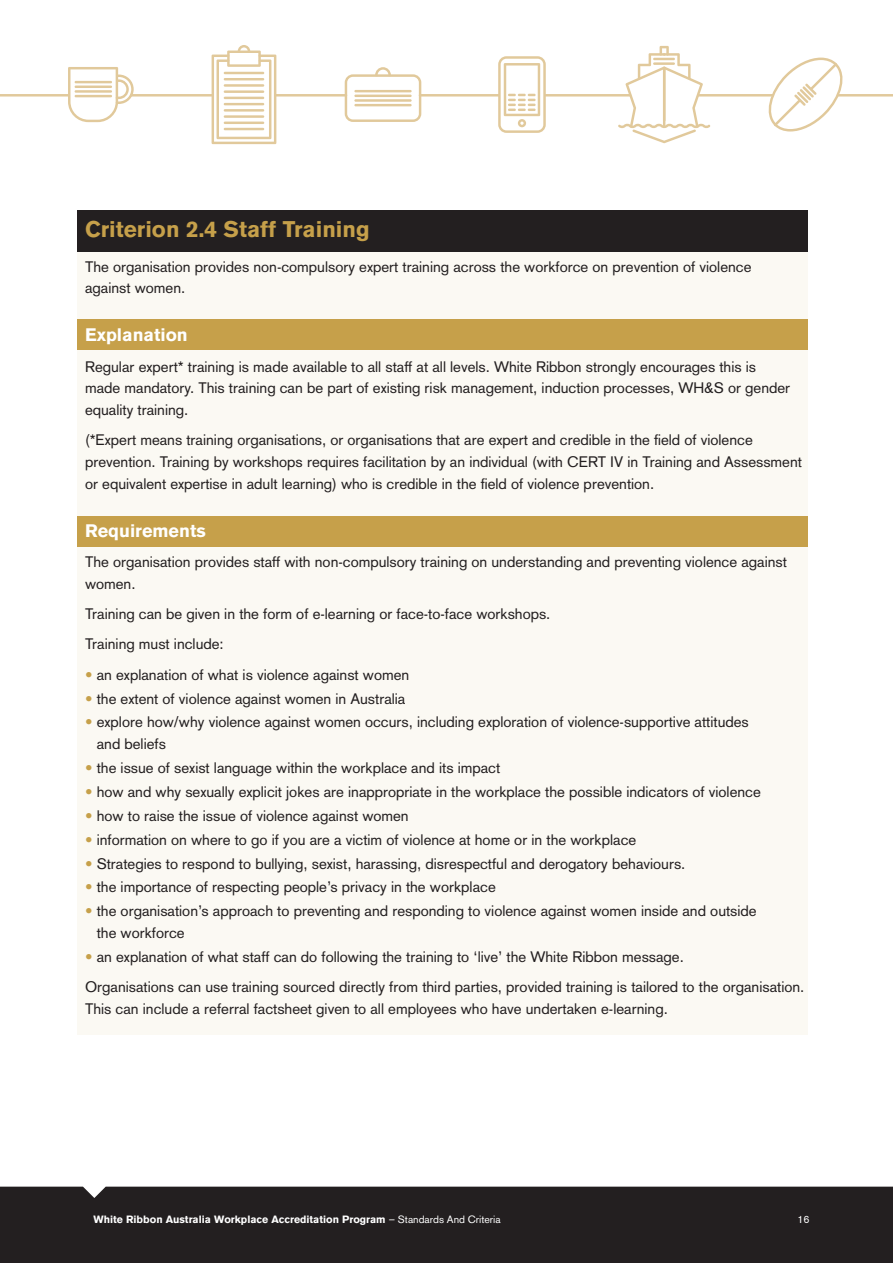
<style>
.page{position:relative;width:893px;height:1263px;background:#fff}
.page>*{position:absolute;margin:0;border:0;box-sizing:border-box;transform-origin:0 0}
.t1{font:700 22.5px "Akzidenz Grotesk BQ";color:#c6a04a}
.t2{font:700 18px "Akzidenz Grotesk BQ";color:#fff}
.t3{font:15px/21.8px "Akzidenz Grotesk";color:#231f20}
.t4{font:700 10.5px "Akzidenz Grotesk BQ";color:#fff}
.t5{font:10.5px "Akzidenz Grotesk BQ";color:#fff}
.s1{color:#c6a04a}
.s2{font-weight:400}
</style>
<div class="page">
<hr style="left:130px;top:94px;width:84px;height:3px;background:#e1c99b">
<hr style="left:274px;top:94px;width:73px;height:3px;background:#e1c99b">
<hr style="left:544px;top:94px;width:87px;height:3px;background:#e1c99b">
<hr style="left:697px;top:94px;width:77px;height:3px;background:#e1c99b">
<svg style="left:212px;top:45px;width:64px;height:99px"></svg>
<svg style="left:0;top:67px;width:134px;height:55px"></svg>
<hr style="left:75px;top:81px;width:37px;height:2px;background:#e1c99b">
<hr style="left:75px;top:86px;width:37px;height:2px;background:#e1c99b">
<hr style="left:75px;top:90px;width:37px;height:3px;background:#e1c99b">
<hr style="left:75px;top:95px;width:37px;height:2px;background:#e1c99b">
<svg style="left:618px;top:46px;width:92px;height:97px"></svg>
<svg style="left:763px;top:58px;width:130px;height:74px"></svg>
<svg style="left:345px;top:56px;width:201px;height:77px"></svg>
<hr style="left:354px;top:90px;width:58px;height:2px;background:#e1c99b">
<hr style="left:354px;top:95px;width:58px;height:2px;background:#e1c99b">
<hr style="left:354px;top:99px;width:58px;height:3px;background:#e1c99b">
<hr style="left:354px;top:104px;width:58px;height:2px;background:#e1c99b">
<div style="left:12px;top:1186px;width:869px;height:65px;background:#231f20"></div>
<div style="left:0;top:1186px;width:12px;height:77px;background:#231f20"></div>
<div style="left:881px;top:1186px;width:12px;height:77px;background:#231f20"></div>
<div style="left:0;top:1251px;width:893px;height:12px;background:#231f20"></div>
<div style="left:78px;top:242px;width:730px;height:191px;background:#fbf9f3"></div>
<div style="left:78px;top:429px;width:730px;height:605px;background:#fbf9f3"></div>
<div style="left:78px;top:210px;width:730px;height:42px;background:#231f20"></div>
<div style="left:78px;top:319px;width:730px;height:31px;background:#c6a04a"></div>
<div style="left:78px;top:516px;width:730px;height:30px;background:#c6a04a"></div>
<h1 class="t1" style="left:85px;top:216px;width:286px">Criterion 2.4 Staff Training</h1>
<p class="t3" style="left:85px;top:255px;width:668px">The organisation provides non-compulsory expert training across the workforce on prevention of violence against women.</p>
<p class="t2" style="left:85px;top:325px;width:104px">Explanation</p>
<p class="t3" style="left:85px;top:355px;width:707px">Regular expert* training is made available to all staff at all levels. White Ribbon strongly encourages this is made mandatory. This training can be part of existing risk management, induction processes, WH&amp;S or gender equality training.</p>
<p class="t3" style="left:85px;top:429px;width:718px">(*Expert means training organisations, or organisations that are expert and credible in the field of violence prevention. Training by workshops requires facilitation by an individual (with CERT IV in Training and Assessment or equivalent expertise in adult learning) who is credible in the field of violence prevention.</p>
<p class="t2" style="left:85px;top:520px;width:122px">Requirements</p>
<p class="t3" style="left:85px;top:551px;width:703px">The organisation provides staff with non-compulsory training on understanding and preventing violence against women.</p>
<p class="t3" style="left:85px;top:599px;width:467px;line-height:30.3px">Training can be given in the form of e-learning or face-to-face workshops.<br>Training must include:</p>
<p class="t3" style="left:85px;top:663px;width:326px"><span class="s1">•</span> an explanation of what is violence against women</p>
<p class="t3" style="left:85px;top:687px;width:322px"><span class="s1">•</span> the extent of violence against women in Australia</p>
<p class="t3" style="left:97px;top:711px;width:654px;text-indent:-12px"><span class="s1">•</span> explore how/why violence against women occurs, including exploration of violence-supportive attitudes and beliefs</p>
<p class="t3" style="left:85px;top:757px;width:417px"><span class="s1">•</span> the issue of sexist language within the workplace and its impact</p>
<p class="t3" style="left:85px;top:781px;width:677px"><span class="s1">•</span> how and why sexually explicit jokes are inappropriate in the workplace the possible indicators of violence</p>
<p class="t3" style="left:85px;top:805px;width:325px"><span class="s1">•</span> how to raise the issue of violence against women</p>
<p class="t3" style="left:85px;top:828px;width:553px"><span class="s1">•</span> information on where to go if you are a victim of violence at home or in the workplace</p>
<p class="t3" style="left:85px;top:852px;width:602px"><span class="s1">•</span> Strategies to respond to bullying, sexist, harassing, disrespectful and derogatory behaviours.</p>
<p class="t3" style="left:85px;top:876px;width:412px"><span class="s1">•</span> the importance of respecting people’s privacy in the workplace</p>
<p class="t3" style="left:97px;top:900px;width:661px;text-indent:-12px"><span class="s1">•</span> the organisation’s approach to preventing and responding to violence against women inside and outside the workforce</p>
<p class="t3" style="left:85px;top:941px;width:721px;line-height:30.3px"><span class="s1">•</span> an explanation of what staff can do following the training to ‘live’ the White Ribbon message.<br>Organisations can use training sourced directly from third parties, provided training is tailored to the organisation.</p>
<p class="t3" style="left:85px;top:998px;width:584px">This can include a referral factsheet given to all employees who have undertaken e-learning.</p>
<p class="t4" style="left:94px;top:1213px;width:409px">White Ribbon Australia Workplace Accreditation Program <span class="s2">– Standards And Criteria</span></p>
<p class="t5" style="left:797px;top:1213px;width:14px">16</p>
</div>
